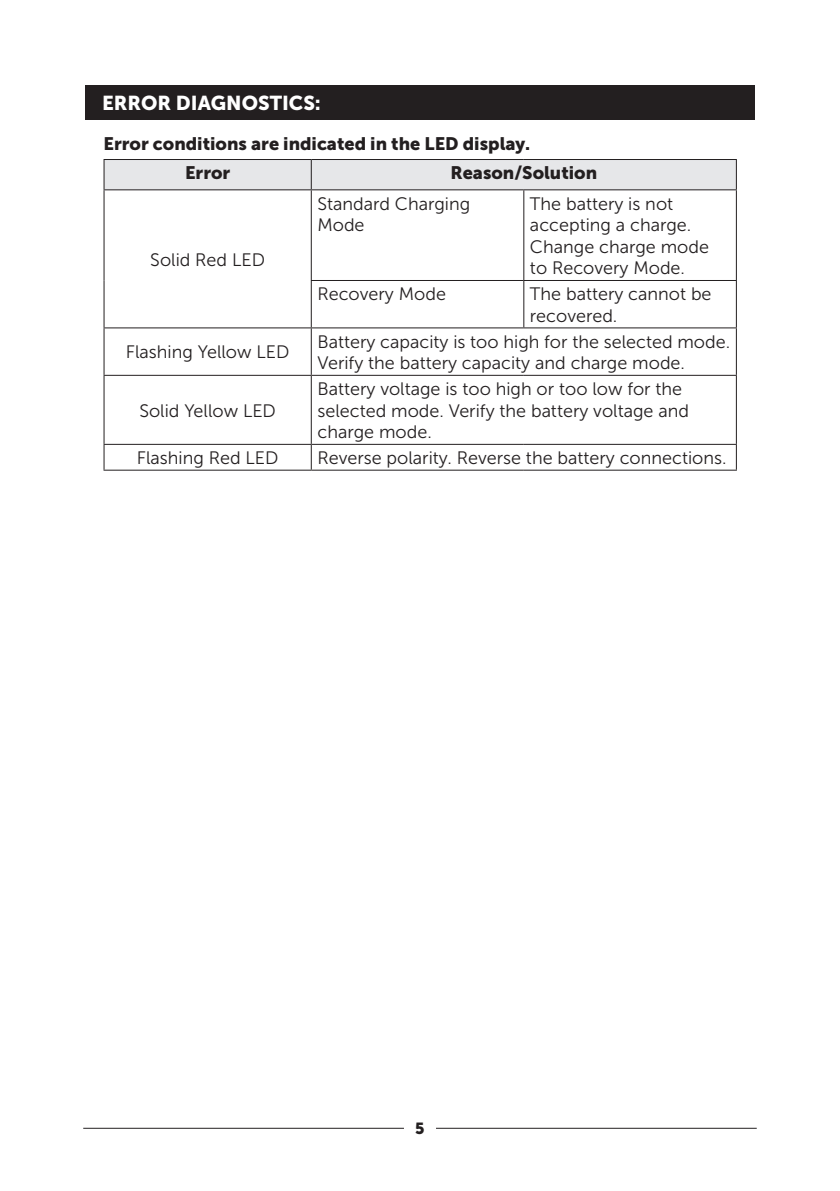
<style>
.page{position:relative;width:840px;height:1191px;background:#fff}
.page>*{position:absolute;margin:0;border:0;box-sizing:border-box;transform-origin:0 0}
.t1{font:20px "Museo Sans 900";color:#fff}
.t2{font:18px/21.6px "Museo Sans 300";color:#231f20}
.t3{font:18px "Museo Sans 900";color:#231f20}
.t4{font:16px "Museo Sans 900";color:#231f20}
</style>
<div class="page">
<hr style="left:83px;top:1128px;width:321px;height:1px;background:#231f20">
<hr style="left:436px;top:1128px;width:320px;height:1px;background:#231f20">
<div style="left:85px;top:85px;width:669px;height:35px;background:#231f20"></div>
<div style="left:103px;top:159px;width:633px;height:30px;background:#e6e7e9"></div>
<hr style="left:103px;top:189px;width:208px;height:1px;background:#231f20">
<hr style="left:103px;top:190px;width:1px;height:90px;background:#231f20">
<hr style="left:311px;top:189px;width:212px;height:1px;background:#231f20">
<hr style="left:310px;top:190px;width:1px;height:90px;background:#231f20">
<hr style="left:523px;top:189px;width:213px;height:1px;background:#231f20">
<hr style="left:523px;top:190px;width:1px;height:90px;background:#231f20">
<hr style="left:735px;top:190px;width:1px;height:90px;background:#231f20">
<hr style="left:103px;top:280px;width:1px;height:47px;background:#231f20">
<hr style="left:310px;top:280px;width:213px;height:1px;background:#231f20">
<hr style="left:310px;top:281px;width:1px;height:46px;background:#231f20">
<hr style="left:523px;top:280px;width:213px;height:1px;background:#231f20">
<hr style="left:523px;top:281px;width:1px;height:46px;background:#231f20">
<hr style="left:735px;top:281px;width:1px;height:46px;background:#231f20">
<hr style="left:103px;top:327px;width:208px;height:1px;background:#231f20">
<hr style="left:103px;top:328px;width:1px;height:47px;background:#231f20">
<hr style="left:311px;top:327px;width:212px;height:1px;background:#231f20">
<hr style="left:310px;top:328px;width:1px;height:47px;background:#231f20">
<hr style="left:523px;top:327px;width:213px;height:1px;background:#231f20">
<hr style="left:735px;top:328px;width:1px;height:47px;background:#231f20">
<hr style="left:103px;top:375px;width:208px;height:1px;background:#231f20">
<hr style="left:103px;top:376px;width:1px;height:68px;background:#231f20">
<hr style="left:311px;top:375px;width:212px;height:1px;background:#231f20">
<hr style="left:310px;top:376px;width:1px;height:68px;background:#231f20">
<hr style="left:523px;top:375px;width:213px;height:1px;background:#231f20">
<hr style="left:735px;top:376px;width:1px;height:68px;background:#231f20">
<hr style="left:103px;top:444px;width:208px;height:1px;background:#231f20">
<svg style="left:103px;top:445px;width:1px;height:24px"></svg>
<hr style="left:311px;top:444px;width:212px;height:1px;background:#231f20">
<svg style="left:310px;top:445px;width:1px;height:24px"></svg>
<hr style="left:523px;top:444px;width:213px;height:1px;background:#231f20">
<svg style="left:735px;top:445px;width:1px;height:24px"></svg>
<hr style="left:103px;top:469px;width:208px;height:1px;background:#231f20">
<hr style="left:311px;top:469px;width:212px;height:1px;background:#231f20">
<hr style="left:523px;top:469px;width:213px;height:1px;background:#231f20">
<p class="t1" style="left:102px;top:92px;width:220px">ERROR DIAGNOSTICS:</p>
<p class="t3" style="left:103px;top:134px;width:428px">Error conditions are indicated in the LED display.</p>
<p class="t3" style="left:185px;top:163px;width:47px">Error</p>
<p class="t3" style="left:450px;top:163px;width:148px">Reason/Solution</p>
<p class="t2" style="left:150px;top:249px;width:116px">Solid Red LED</p>
<p class="t2" style="left:317px;top:193px;width:154px">Standard Charging<br>Mode</p>
<p class="t2" style="left:529px;top:193px;width:180px">The battery is not accepting a charge.<br>Change charge mode to Recovery Mode.</p>
<p class="t2" style="left:317px;top:283px;width:130px">Recovery Mode</p>
<p class="t2" style="left:529px;top:283px;width:183px">The battery cannot be recovered.</p>
<p class="t2" style="left:126px;top:341px;width:165px">Flashing Yellow LED</p>
<p class="t2" style="left:317px;top:331px;width:414px">Battery capacity is too high for the selected mode.<br>Verify the battery capacity and charge mode.</p>
<p class="t2" style="left:139px;top:400px;width:138px">Solid Yellow LED</p>
<p class="t2" style="left:317px;top:378px;width:373px">Battery voltage is too high or too low for the selected mode. Verify the battery voltage and charge mode.</p>
<p class="t2" style="left:137px;top:447px;width:143px">Flashing Red LED</p>
<p class="t2" style="left:317px;top:447px;width:410px">Reverse polarity. Reverse the battery connections.</p>
<p class="t4" style="left:415px;top:1119px;width:11px">5</p>
</div>
